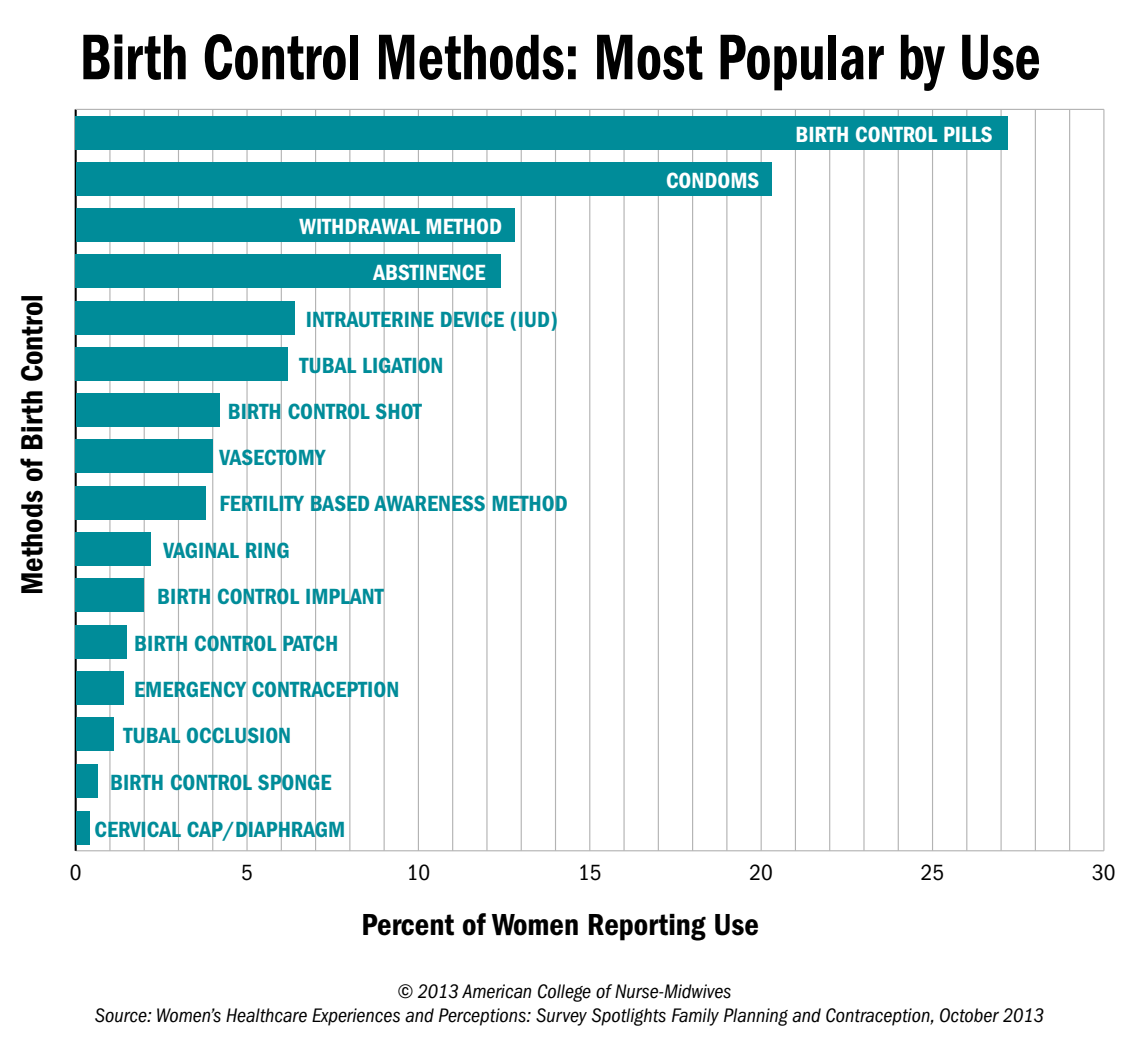
<style>
.page{position:relative;width:1134px;height:1053px;background:#fff}
.page>*{position:absolute;margin:0;border:0;box-sizing:border-box;transform-origin:0 0}
.t1{font:66.6px "ITC Franklin Gothic Std Dm Cd";color:#000;scale:.85 1}
.t2{font:31.5px "ITC Franklin Gothic Std Dm Cd";color:#000}
.t3{font:22.72px/46.1px "ITC Franklin Gothic Std Dm Cd";color:#008c99}
.t4{font:22.72px "ITC Franklin Gothic Std Dm Cd";color:#fff}
.t5{font:condensed 22.72px "ITC Franklin Gothic Std";color:#000}
.t6{font:italic condensed 20.25px/24.8px "ITC Franklin Gothic Std";color:#000;text-align:center}
</style>
<div class="page">
<hr style="left:76px;top:850px;width:1028px;height:1px;background:#b3b3b3">
<hr style="left:246px;top:109px;width:2px;height:742px;background:#b3b3b3">
<hr style="left:418px;top:109px;width:1px;height:742px;background:#b3b3b3">
<hr style="left:589px;top:109px;width:1px;height:742px;background:#b3b3b3">
<hr style="left:761px;top:109px;width:1px;height:742px;background:#b3b3b3">
<hr style="left:932px;top:109px;width:1px;height:742px;background:#b3b3b3">
<hr style="left:1103px;top:109px;width:1px;height:742px;background:#b3b3b3">
<hr style="left:109px;top:109px;width:2px;height:742px;background:#b3b3b3">
<hr style="left:144px;top:109px;width:1px;height:742px;background:#b3b3b3">
<hr style="left:178px;top:109px;width:1px;height:742px;background:#b3b3b3">
<hr style="left:212px;top:109px;width:1px;height:742px;background:#b3b3b3">
<hr style="left:281px;top:109px;width:1px;height:742px;background:#b3b3b3">
<hr style="left:315px;top:109px;width:1px;height:742px;background:#b3b3b3">
<hr style="left:349px;top:109px;width:1px;height:742px;background:#b3b3b3">
<hr style="left:384px;top:109px;width:1px;height:742px;background:#b3b3b3">
<hr style="left:452px;top:109px;width:1px;height:742px;background:#b3b3b3">
<hr style="left:486px;top:109px;width:2px;height:742px;background:#b3b3b3">
<hr style="left:521px;top:109px;width:1px;height:742px;background:#b3b3b3">
<hr style="left:555px;top:109px;width:1px;height:742px;background:#b3b3b3">
<hr style="left:623px;top:109px;width:2px;height:742px;background:#b3b3b3">
<hr style="left:658px;top:109px;width:1px;height:742px;background:#b3b3b3">
<hr style="left:692px;top:109px;width:1px;height:742px;background:#b3b3b3">
<hr style="left:726px;top:109px;width:1px;height:742px;background:#b3b3b3">
<hr style="left:795px;top:109px;width:1px;height:742px;background:#b3b3b3">
<hr style="left:829px;top:109px;width:1px;height:742px;background:#b3b3b3">
<hr style="left:863px;top:109px;width:2px;height:742px;background:#b3b3b3">
<hr style="left:898px;top:109px;width:1px;height:742px;background:#b3b3b3">
<hr style="left:966px;top:109px;width:1px;height:742px;background:#b3b3b3">
<hr style="left:1001px;top:109px;width:1px;height:742px;background:#b3b3b3">
<hr style="left:1035px;top:109px;width:1px;height:742px;background:#b3b3b3">
<hr style="left:1069px;top:109px;width:1px;height:742px;background:#b3b3b3">
<hr style="left:75px;top:109px;width:2px;height:742px;background:#000">
<div style="left:76px;top:116px;width:932px;height:33px;background:#008c99"></div>
<div style="left:76px;top:162px;width:695px;height:33px;background:#008c99"></div>
<div style="left:76px;top:208px;width:438px;height:34px;background:#008c99"></div>
<div style="left:76px;top:255px;width:425px;height:33px;background:#008c99"></div>
<div style="left:76px;top:301px;width:219px;height:33px;background:#008c99"></div>
<div style="left:76px;top:347px;width:212px;height:34px;background:#008c99"></div>
<div style="left:76px;top:394px;width:144px;height:33px;background:#008c99"></div>
<div style="left:76px;top:440px;width:137px;height:33px;background:#008c99"></div>
<div style="left:76px;top:486px;width:130px;height:33px;background:#008c99"></div>
<div style="left:76px;top:532px;width:75px;height:34px;background:#008c99"></div>
<div style="left:76px;top:579px;width:68px;height:33px;background:#008c99"></div>
<div style="left:76px;top:625px;width:51px;height:33px;background:#008c99"></div>
<div style="left:76px;top:671px;width:48px;height:34px;background:#008c99"></div>
<div style="left:76px;top:765px;width:22px;height:33px;background:#008c99"></div>
<div style="left:76px;top:811px;width:13px;height:33px;background:#008c99"></div>
<div style="left:76px;top:717px;width:37px;height:34px;background:#008c99"></div>
<hr style="left:76px;top:109px;width:1028px;height:1px;background:#b3b3b3">
<h2 class="t2" style="left:14px;top:595px;width:303px;rotate:-90deg">Methods of Birth Control</h2>
<h1 class="t1" style="left:80px;top:19px;width:1132px">Birth Control Methods: Most Popular by Use</h1>
<p class="t4" style="left:300px;top:214px;width:204px">WITHDRAWAL METHOD</p>
<p class="t4" style="left:373px;top:260px;width:113px">ABSTINENCE</p>
<p class="t3" style="left:306px;top:296px;width:254px">INTRAUTERINE DEVICE (IUD)</p>
<p class="t3" style="left:300px;top:343px;width:145px">TUBAL LIGATION</p>
<p class="t3" style="left:228px;top:389px;width:195px">BIRTH CONTROL SHOT</p>
<p class="t3" style="left:220px;top:434px;width:350px">VASECTOMY<br>FERTILITY BASED AWARENESS METHOD</p>
<p class="t3" style="left:163px;top:528px;width:128px">VAGINAL RING</p>
<p class="t3" style="left:157px;top:574px;width:228px">BIRTH CONTROL IMPLANT</p>
<p class="t3" style="left:134px;top:620px;width:206px">BIRTH CONTROL PATCH</p>
<p class="t3" style="left:134px;top:666px;width:266px">EMERGENCY CONTRACEPTION</p>
<p class="t3" style="left:124px;top:713px;width:169px">TUBAL OCCLUSION</p>
<p class="t3" style="left:110px;top:760px;width:223px">BIRTH CONTROL SPONGE</p>
<p class="t3" style="left:95px;top:806px;width:252px">CERVICAL CAP/DIAPHRAGM</p>
<p class="t4" style="left:666px;top:167px;width:95px">CONDOMS</p>
<p class="t4" style="left:795px;top:121px;width:199px">BIRTH CONTROL PILLS</p>
<p class="t5" style="left:70px;top:860px;width:13px">0</p>
<p class="t5" style="left:241px;top:860px;width:13px">5</p>
<p class="t5" style="left:407px;top:860px;width:25px">10</p>
<p class="t5" style="left:578px;top:860px;width:25px">15</p>
<p class="t5" style="left:749px;top:860px;width:25px">20</p>
<p class="t5" style="left:921px;top:860px;width:25px">25</p>
<p class="t5" style="left:1092px;top:860px;width:25px">30</p>
<h2 class="t2" style="left:361px;top:906px;width:399px">Percent of Women Reporting Use</h2>
<p class="t6" style="left:95px;top:979px;width:951px">© 2013 American College of Nurse-Midwives<br>Source: Women’s Healthcare Experiences and Perceptions: Survey Spotlights Family Planning and Contraception, October 2013</p>
</div>
